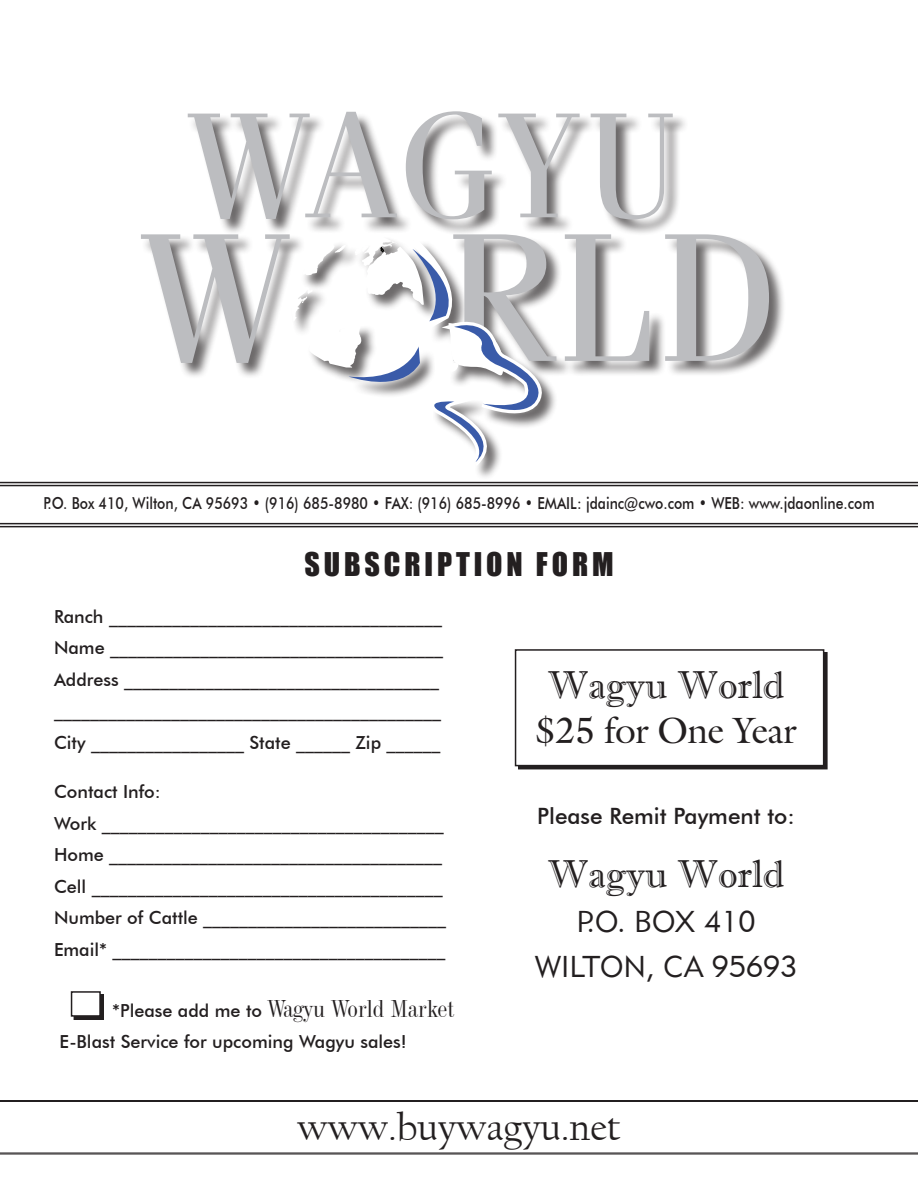
<style>
.page{position:relative;width:918px;height:1188px;background:#fff}
.page>*{position:absolute;margin:0;border:0;box-sizing:border-box;transform-origin:0 0}
.t1{font:182.4px "Fenice IT Cby BT";color:#bcbdc0}
.t2{font:149.4px "Fenice IT Cby BT";letter-spacing:.03em;color:#bcbdc0}
.t3{font:39px "Imprint MT Shadow";color:#231f20}
.t4{font:39px "Californian FB";color:#231f20}
.t5{font:36px "O Baterista";color:#231f20}
.t6{font:30px "Geometric 415 BT Lite A";color:#231f20}
.t7{font:30px "Impact";letter-spacing:.13em;color:#231f20}
.t8{font:23.7px "Industrial 736 BT";color:#231f20}
.t9{font:500 22.5px "Futura BT";color:#231f20}
.t10{font:500 18px "Futura BT";color:#231f20}
.t11{font:500 16.5px "Futura BT";color:#231f20;scale:.85 1}
.s1{font-family:"Futura BT";font-weight:500;font-size:18px}
</style>
<div class="page">
<div style="left:518px;top:652px;width:310px;height:117px;background:#231f20"></div>
<div style="left:516px;top:650px;width:308px;height:116px;background:#fff"></div>
<div style="left:515px;top:649px;width:309px;height:117px;border:2px solid #231f20"></div>
<svg style="left:0;top:481px;width:918px;height:47px"></svg>
<div style="left:142px;top:112px;width:644px;height:369px;background:#231f20;opacity:.67"></div>
<svg style="left:291px;top:223px;width:255px;height:246px"></svg>
<div style="left:74px;top:994px;width:30px;height:26px;background:#231f20"></div>
<div style="left:72px;top:992px;width:28px;height:24px;background:#fff"></div>
<div style="left:71px;top:991px;width:30px;height:26px;border:2px solid #231f20"></div>
<svg style="left:0;top:1100px;width:918px;height:54px;background:#3d3a3b"></svg>
<svg style="left:0;top:1101px;width:918px;height:52px"></svg>
<p class="t2" style="left:188px;top:73px;width:489px">WAGYU</p>
<p class="t1" style="left:141px;top:185px;width:636px">W RLD</p>
<p class="t11" style="left:43px;top:493px;width:980px">P.O. Box 410, Wilton, CA 95693 • (916) 685-8980 • FAX: (916) 685-8996 • EMAIL: jdainc@cwo.com • WEB: www.jdaonline.com</p>
<p class="t7" style="left:304px;top:541px;width:311px">SUBSCRIPTION FORM</p>
<p class="t10" style="left:54px;top:606px;width:390px">Ranch _____________________________________</p>
<p class="t10" style="left:54px;top:637px;width:391px">Name _____________________________________</p>
<p class="t10" style="left:54px;top:669px;width:387px">Address ___________________________________</p>
<p class="t10" style="left:54px;top:700px;width:388px">___________________________________________</p>
<p class="t10" style="left:54px;top:732px;width:388px">City _________________ State ______ Zip ______</p>
<p class="t10" style="left:54px;top:781px;width:108px">Contact Info:</p>
<p class="t10" style="left:54px;top:813px;width:391px">Work ______________________________________</p>
<p class="t10" style="left:54px;top:844px;width:390px">Home _____________________________________</p>
<p class="t10" style="left:54px;top:876px;width:390px">Cell _______________________________________</p>
<p class="t10" style="left:54px;top:907px;width:394px">Number of Cattle ___________________________</p>
<p class="t10" style="left:54px;top:939px;width:393px">Email* _____________________________________</p>
<p class="t8" style="left:112px;top:993px;width:344px"><span class="s1">*Please add me to</span> Wagyu World Market</p>
<p class="t10" style="left:59px;top:1031px;width:349px">E-Blast Service for upcoming Wagyu sales!</p>
<p class="t3" style="left:548px;top:662px;width:238px">Wagyu World</p>
<p class="t5" style="left:535px;top:710px;width:263px">$25 for One Year</p>
<p class="t9" style="left:537px;top:802px;width:259px">Please Remit Payment to:</p>
<p class="t3" style="left:548px;top:851px;width:238px">Wagyu World</p>
<p class="t6" style="left:577px;top:903px;width:180px">P.O. BOX 410</p>
<p class="t6" style="left:535px;top:948px;width:264px">WILTON, CA 95693</p>
<p class="t4" style="left:297px;top:1105px;width:325px">www.buywagyu.net</p>
</div>
